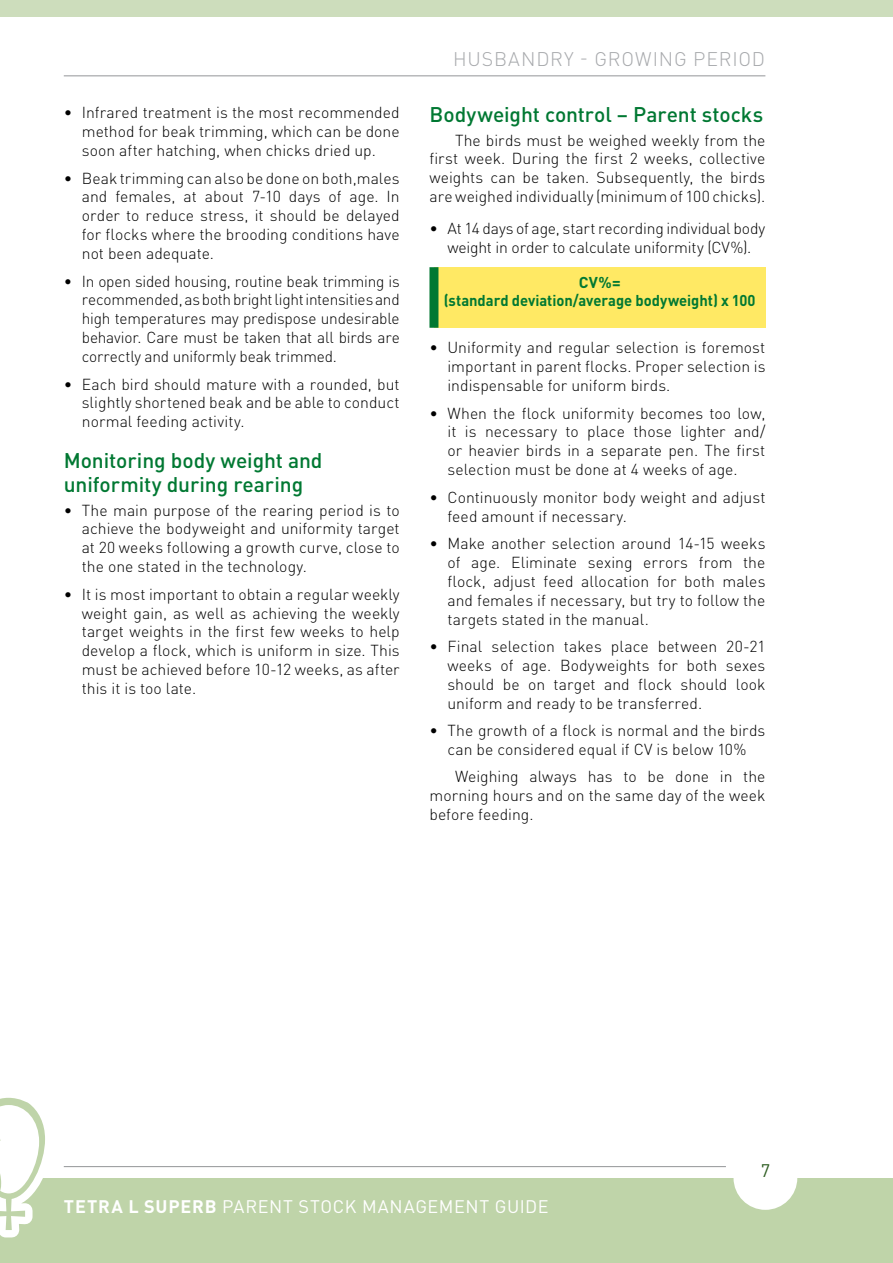
<style>
.page{position:relative;width:893px;height:1263px;background:#fff}
.page>*{position:absolute;margin:0;border:0;box-sizing:border-box;transform-origin:0 0}
.t1{font:500 21px/24px "DIN Pro";letter-spacing:-.005em;color:#007832}
.t2{font:300 19.5px "DIN Pro";letter-spacing:.04em;color:#a7a9ac}
.t3{font:18px "DIN Pro";letter-spacing:.03em;color:#fff}
.t4{font:18px "DIN Pro";color:#2f5e23}
.t5{font:300 15.75px/18.9px "DIN Pro";color:#000;text-align:justify}
.t6{font:700 15.6px/18.6px "DIN Pro";letter-spacing:-.005em;color:#007832;text-align:center}
.s1{font-weight:700}
</style>
<div class="page">
<div style="left:0;top:1178px;width:893px;height:85px;background:#bfd4a9"></div>
<div style="left:0;top:0;width:893px;height:17px;background:#cdddbc"></div>
<div style="left:733px;top:1146px;width:64px;height:64px;background:#fff;border-radius:50%"></div>
<div style="left:434px;top:267px;width:331px;height:61px;background:#ffe964"></div>
<div style="left:429px;top:267px;width:9px;height:61px;background:#007832"></div>
<svg style="left:0;top:1097px;width:554px;height:141px"></svg>
<hr style="left:64px;top:75px;width:701px;height:1px;background:#939598">
<hr style="left:64px;top:1166px;width:662px;height:1px;background:#939598">
<p class="t5" style="left:82px;top:102px;width:319px;text-indent:-18px">• Infrared treatment is the most recommended method for beak trimming, which can be done soon after hatching, when chicks dried up.</p>
<p class="t5" style="left:82px;top:167px;width:319px;text-indent:-18px">• Beak trimming can also be done on both,males and females, at about 7-10 days of age. In order to reduce stress, it should be delayed for flocks where the brooding conditions have not been adequate.</p>
<p class="t5" style="left:82px;top:270px;width:319px;text-indent:-18px">• In open sided housing, routine beak trimming is recommended, as both bright light intensities and high temperatures may predispose undesirable behavior. Care must be taken that all birds are correctly and uniformly beak trimmed.</p>
<p class="t5" style="left:82px;top:373px;width:319px;text-indent:-18px">• Each bird should mature with a rounded, but slightly shortened beak and be able to conduct normal feeding activity.</p>
<h1 class="t1" style="left:64px;top:446px;width:260px">Monitoring body weight and uniformity during rearing</h1>
<p class="t5" style="left:82px;top:499px;width:319px;text-indent:-18px">• The main purpose of the rearing period is to achieve the bodyweight and uniformity target at 20 weeks following a growth curve, close to the one stated in the technology.</p>
<p class="t5" style="left:82px;top:583px;width:319px;text-indent:-18px">• It is most important to obtain a regular weekly weight gain, as well as achieving the weekly target weights in the first few weeks to help develop a flock, which is uniform in size. This must be achieved before 10-12 weeks, as after this it is too late.</p>
<p class="t2" style="left:453px;top:44px;width:310px">Husbandry - Growi ng period</p>
<h1 class="t1" style="left:429px;top:100px;width:335px">Bodyweight control – Parent stocks</h1>
<p class="t5" style="left:429px;top:129px;width:337px;text-indent:26px">The birds must be weighed weekly from the first week. During the first 2 weeks, collective weights can be taken. Subsequently, the birds are weighed individually (minimum of 100 chicks).</p>
<p class="t5" style="left:429px;top:217px;width:337px;text-align:center">• At 14 days of age, start recording individual body weight in order to calculate uniformity (CV%).</p>
<p class="t6" style="left:444px;top:271px;width:313px">CV%=<br>(standard deviation/average bodyweight) x 100</p>
<p class="t5" style="left:447px;top:337px;width:319px;text-indent:-18px">• U niformity and regular selection is foremost important in parent flocks. Proper selection is indispensable for uniform birds.</p>
<p class="t5" style="left:447px;top:402px;width:319px;text-indent:-18px">• When the flock uniformity becomes too low, it is necessary to place those lighter and/ or heavier birds in a separate pen. The first selection must be done at 4 weeks of age.</p>
<p class="t5" style="left:447px;top:486px;width:319px;text-indent:-18px">• Continuously monitor body weight and adjust feed amount if necessary.</p>
<p class="t5" style="left:447px;top:532px;width:319px;text-indent:-18px">• Make another selection around 14-15 weeks of age. Eliminate sexing errors from the flock, adjust feed allocation for both males and females if necessary, but try to follow the targets stated in the manual.</p>
<p class="t5" style="left:447px;top:635px;width:319px;text-indent:-18px">• Final selection takes place between 20-21 weeks of age. Bodyweights for both sexes should be on target and flock should look uniform and ready to be transferred.</p>
<p class="t5" style="left:429px;top:719px;width:337px;text-align:center">• The growth of a flock is normal and the birds can be considered equal if CV is below 10%</p>
<p class="t5" style="left:429px;top:766px;width:337px;text-indent:26px">Weighing always has to be done in the morning hours and on the same day of the week before feeding.</p>
<p class="t4" style="left:761px;top:1158px;width:11px">7</p>
<p class="t3" style="left:64px;top:1194px;width:486px"><span class="s1">TETRA L SUPERB</span> PARENT STOCK MANAGEMENT GUIDE</p>
</div>
